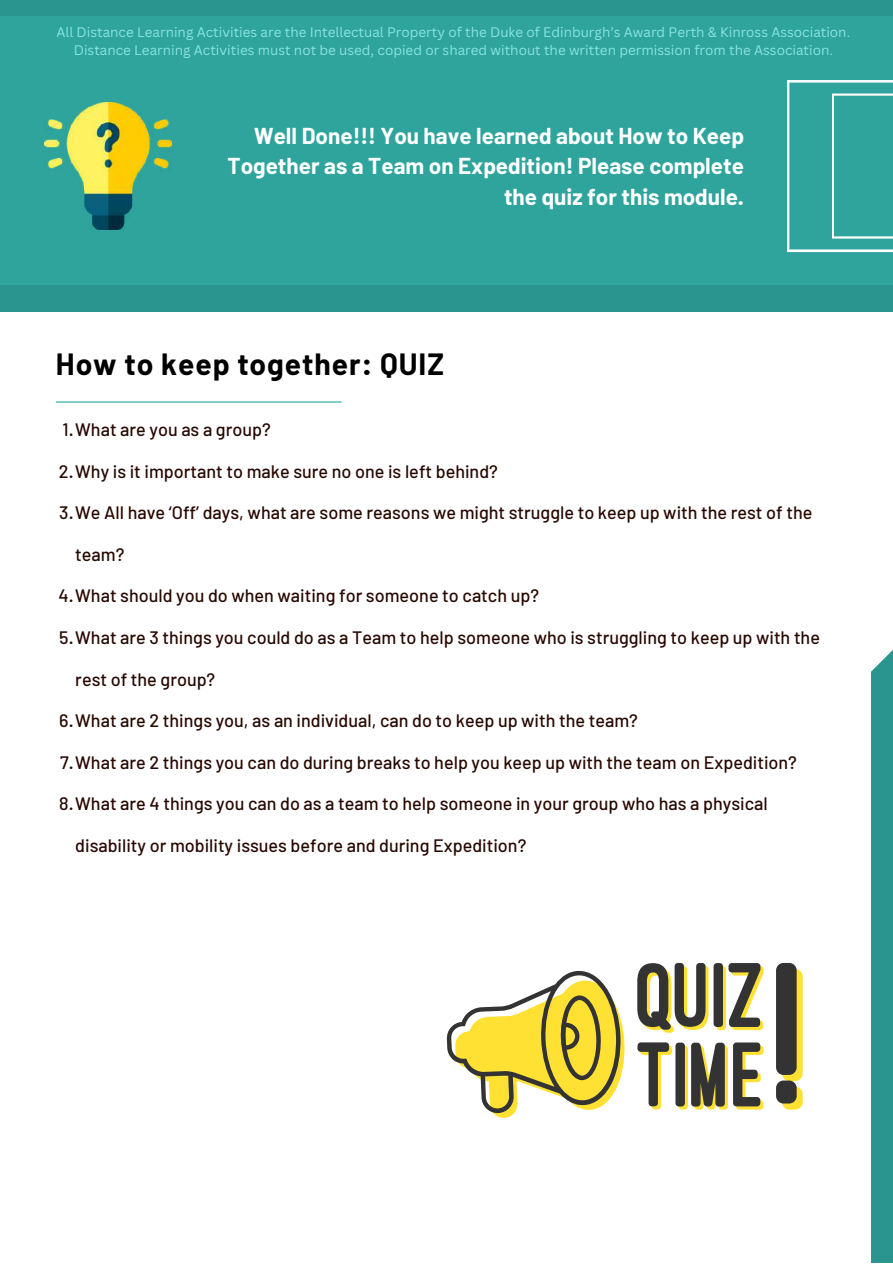
<style>
.page{position:relative;width:893px;height:1264px;background:#fff}
.page>*{position:absolute;margin:0;border:0;box-sizing:border-box;transform-origin:0 0}
.t1{font:700 30px "Barlow";letter-spacing:.03em;color:#000}
.t2{font:700 22.5px/30.3px "Barlow";color:#fff;text-align:right}
.t3{font:500 18px "Barlow";color:#270800}
.t4{font:13.5px/18px "Canva Sans";color:#8ae4df;text-align:center}
</style>
<div class="page">
<div style="left:870px;top:634px;width:22px;height:628px;background:#2a948e"></div>
<div style="left:0;top:257px;width:892px;height:54px;background:#2a948e"></div>
<div style="left:0;top:0;width:892px;height:284px;background:#2ea49d"></div>
<div style="left:0;top:0;width:892px;height:16px;background:#2a948e"></div>
<svg style="left:787px;top:80px;width:105px;height:172px"></svg>
<div style="left:831px;top:93px;width:61px;height:145px;background:#2ea49d"></div>
<hr style="left:56px;top:401px;width:285px;height:1px;background:#2ea49d">
<svg style="left:446px;top:970px;width:179px;height:148px"></svg>
<svg style="left:776px;top:963px;width:26px;height:146px;background:#6e6740"></svg>
<div style="left:716px;top:966px;width:10px;height:64px;background:#fee133;border-radius:3px"></div>
<svg style="left:637px;top:963px;width:71px;height:69px"></svg>
<div style="left:713px;top:963px;width:10px;height:63px;background:#333;border-radius:3px"></div>
<svg style="left:728px;top:963px;width:35px;height:67px"></svg>
<svg style="left:678px;top:1045px;width:10px;height:64px"></svg>
<svg style="left:637px;top:1042px;width:35px;height:67px"></svg>
<div style="left:675px;top:1042px;width:9px;height:64px;background:#333;border-radius:3px"></div>
<svg style="left:691px;top:1042px;width:72px;height:67px"></svg>
<img style="left:45px;top:102px;width:127px;height:127px">
<p class="t4" style="left:56px;top:23px;width:795px">All Distance Learning Activities are the Intellectual Property of the Duke of Edinburgh’s Award Perth &amp; Kinross Association.<br>Distance Learning Activities must not be used, copied or shared without the written permission from the Association.</p>
<p class="t2" style="left:227px;top:120px;width:518px">Well Done!!! You have learned about How to Keep<br>Together as a Team on Expedition! Please complete the quiz for this module.</p>
<h1 class="t1" style="left:56px;top:345px;width:389px">How to keep together: QUIZ</h1>
<p class="t3" style="left:62px;top:418px;width:210px">1.What are you as a group?</p>
<p class="t3" style="left:59px;top:459px;width:440px">2.Why is it important to make sure no one is left behind?</p>
<p class="t3" style="left:59px;top:501px;width:754px">3.We All have ‘Off’ days, what are some reasons we might struggle to keep up with the rest of the</p>
<p class="t3" style="left:75px;top:542px;width:51px">team?</p>
<p class="t3" style="left:58px;top:584px;width:482px">4.What should you do when waiting for someone to catch up?</p>
<p class="t3" style="left:59px;top:626px;width:762px">5.What are 3 things you could do as a Team to help someone who is struggling to keep up with the</p>
<p class="t3" style="left:75px;top:667px;width:141px">rest of the group?</p>
<p class="t3" style="left:59px;top:709px;width:580px">6.What are 2 things you, as an individual, can do to keep up with the team?</p>
<p class="t3" style="left:60px;top:750px;width:738px">7.What are 2 things you can do during breaks to help you keep up with the team on Expedition?</p>
<p class="t3" style="left:59px;top:792px;width:710px">8.What are 4 things you can do as a team to help someone in your group who has a physical</p>
<p class="t3" style="left:75px;top:834px;width:452px">disability or mobility issues before and during Expedition?</p>
</div>
